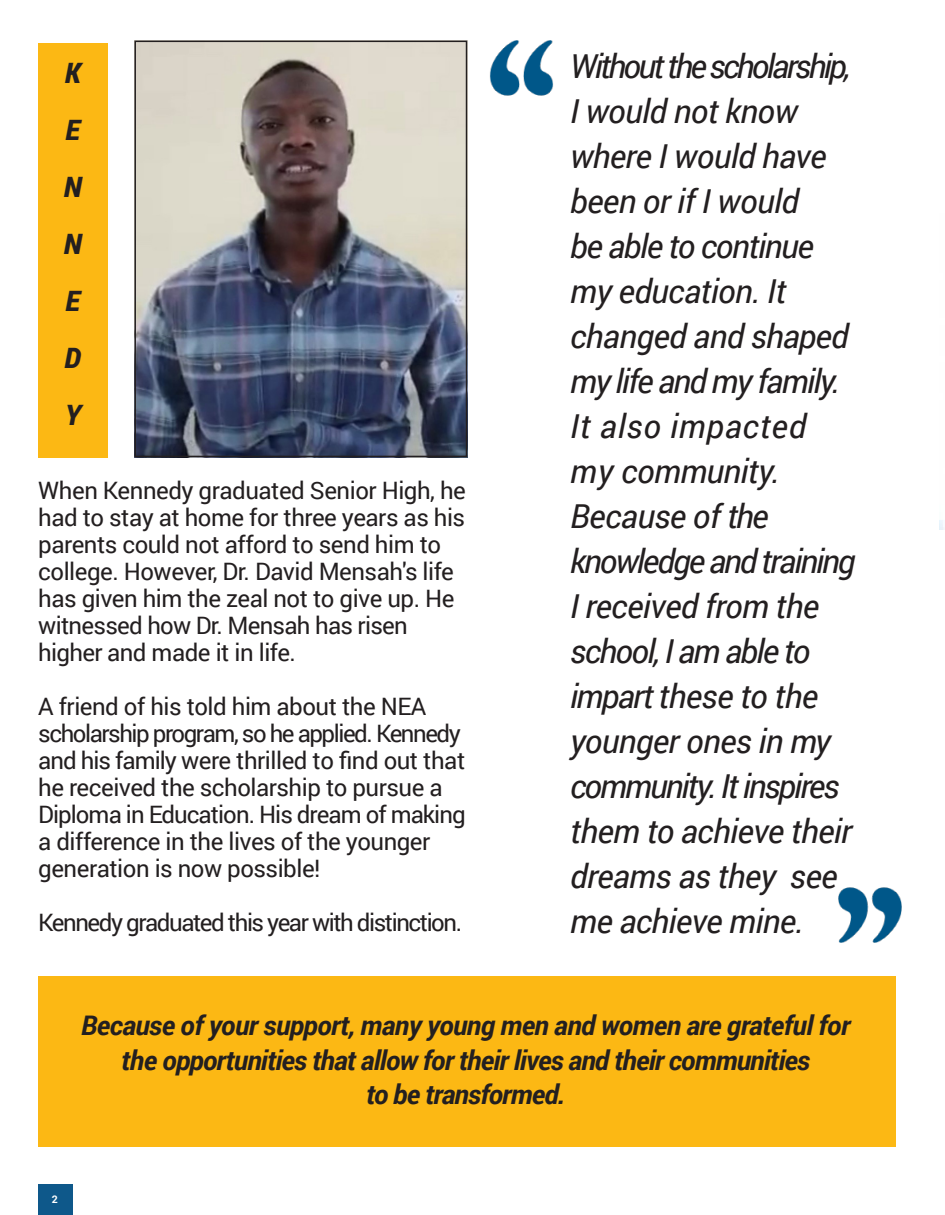
<style>
.page{position:relative;width:945px;height:1215px;background:#fff}
.page>*{position:absolute;margin:0;border:0;box-sizing:border-box;transform-origin:0 0}
.t1{font:italic 33px/45px "Roboto";letter-spacing:-.02em;color:#231f20}
.t2{font:italic 900 28.05px "Roboto";color:#231f20;scale:.96 1}
.t3{font:italic 700 27px/34.5px "Roboto";letter-spacing:-.03em;color:#231f20;text-align:center}
.t4{font:24px/27px "Roboto";letter-spacing:-.02em;color:#231f20}
.t5{font:24px/27px "Roboto";letter-spacing:-.04em;color:#231f20}
.t6{font:24px "Roboto";letter-spacing:-.06em;color:#231f20}
.t7{font:700 10.5px "Roboto";color:#fff}
</style>
<div class="page">
<img style="left:137px;top:44px;width:327px;height:410px">
<div style="left:134px;top:41px;width:333px;height:416px;border:2px solid #231f20"></div>
<img style="left:490px;top:40px;width:63px;height:56px">
<img style="left:838px;top:887px;width:64px;height:56px">
<div style="left:39px;top:1184px;width:34px;height:31px;background:#0e588a"></div>
<div style="left:38px;top:43px;width:69px;height:414px;background:#fcb814"></div>
<div style="left:39px;top:977px;width:857px;height:170px;background:#fcb814"></div>
<p class="t2" style="left:65px;top:54px;width:18px">K</p>
<p class="t2" style="left:66px;top:111px;width:17px">E</p>
<p class="t2" style="left:64px;top:168px;width:20px">N</p>
<p class="t2" style="left:64px;top:225px;width:20px">N</p>
<p class="t2" style="left:66px;top:282px;width:17px">E</p>
<p class="t2" style="left:65px;top:339px;width:19px">D</p>
<p class="t2" style="left:65px;top:396px;width:18px">Y</p>
<p class="t4" style="left:38px;top:476px;width:429px">When Kennedy graduated Senior High, he had to stay at home for three years as his parents could not afford to send him to college. However, Dr. David Mensah's life has given him the zeal not to give up. He witnessed how Dr. Mensah has risen</p>
<p class="t4" style="left:38px;top:638px;width:259px">higher and made it in life.</p>
<p class="t4" style="left:38px;top:692px;width:390px">A friend of his told him about the NEA</p>
<p class="t4" style="left:38px;top:719px;width:429px">scholarship program, so he applied. Kennedy and his family were thrilled to find out that he received the scholarship to pursue a</p>
<p class="t5" style="left:38px;top:800px;width:429px">Diploma in Education. His dream of making a difference in the lives of the younger</p>
<p class="t4" style="left:38px;top:854px;width:284px">generation is now possible!</p>
<p class="t6" style="left:38px;top:906px;width:425px">Kennedy graduated this year with distinction.</p>
<p class="t1" style="left:570px;top:43px;width:282px">Without the scholarship,<br>I would not know where I would have been or if I would<br>be able to continue my education. It changed and shaped my life and my family.<br>It also impacted my community.</p>
<p class="t1" style="left:570px;top:493px;width:200px">Because of the</p>
<p class="t1" style="left:570px;top:538px;width:287px">knowledge and training<br>I received from the school, I am able to impart these to the younger ones in my community. It inspires them to achieve their dreams as they see me achieve mine.</p>
<p class="t3" style="left:81px;top:1007px;width:771px">Because of your support, many young men and women are grateful for the opportunities that allow for their lives and their communities</p>
<p class="t3" style="left:366px;top:1076px;width:201px">to be transformed.</p>
<p class="t7" style="left:52px;top:1192px;width:8px">2</p>
</div>
